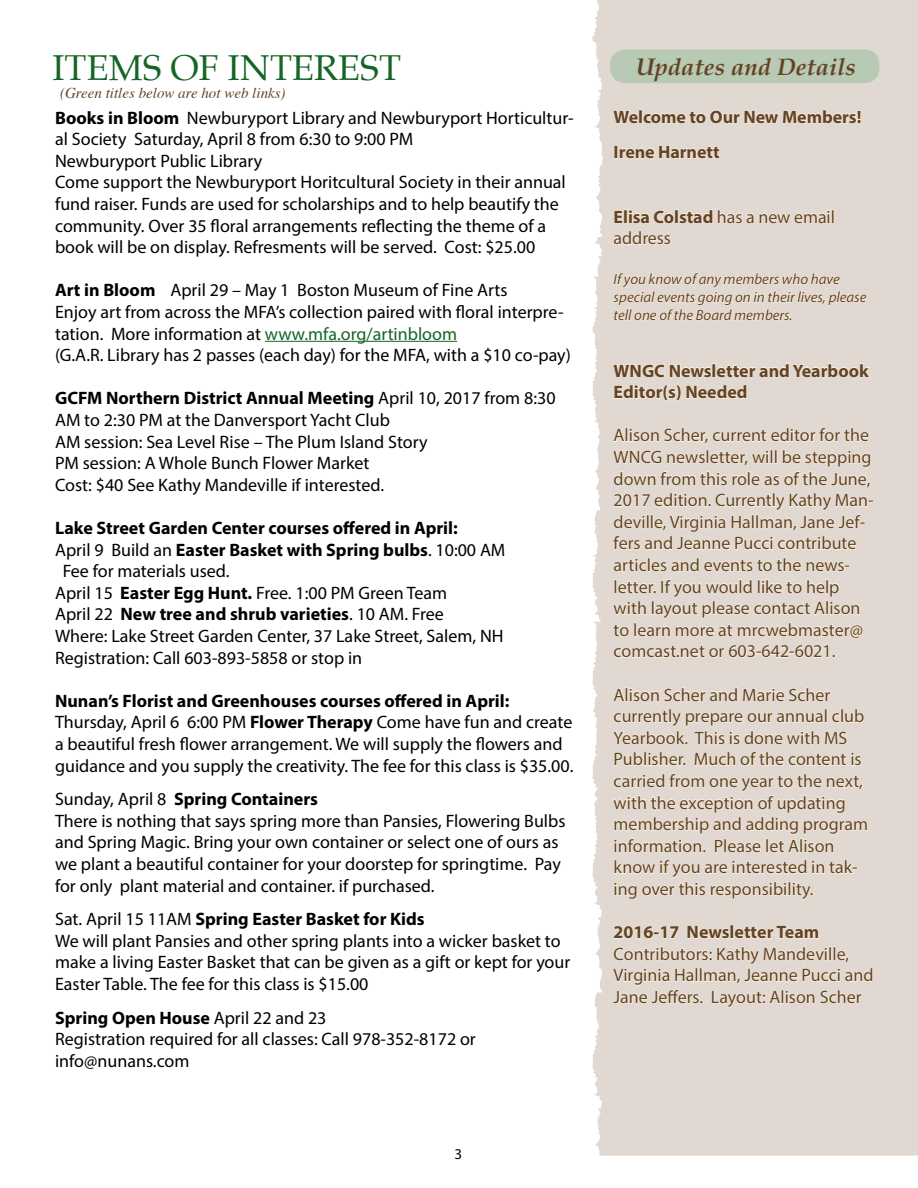
<style>
.page{position:relative;width:918px;height:1188px;background:#fff}
.page>*{position:absolute;margin:0;border:0;box-sizing:border-box;transform-origin:0 0}
.t1{font:36px "Palatino";color:#146526}
.t2{font:italic 700 24px "Palatino";color:#644426}
.t3{font:18px/21.6px "Myriad Pro";color:#000}
.t4{font:18px/21.6px "Myriad Pro";color:#644426}
.t5{font:700 18px "Myriad Pro";color:#000}
.t6{font:700 18px/35.1px "Myriad Pro";letter-spacing:-.005em;color:#644426}
.t7{font:italic 15px/18px "Myriad Pro";letter-spacing:-.005em;color:#644426}
.t8{font:italic 15px "Times";color:#644426}
.t9{font:15px "Myriad Pro";color:#000}
.s1{font-weight:700}
.s2{color:#146526}
.s3{font-weight:400}
</style>
<div class="page">
<div style="left:592px;top:0;width:326px;height:1156px;background:#e1d9d1"></div>
<div style="left:610px;top:49px;width:269px;height:34px;background:#b8cab3;border-radius:15px"></div>
<hr style="left:265px;top:341px;width:192px;height:1px;background:#146526">
<svg style="left:613px;top:102px;width:248px;height:37px;background:#e4dcd3"></svg>
<svg style="left:615px;top:145px;width:105px;height:29px;background:#e5ddd4"></svg>
<svg style="left:614px;top:209px;width:220px;height:36px;background:#e6ded4"></svg>
<svg style="left:613px;top:273px;width:254px;height:50px;background:#e8e0d6"></svg>
<svg style="left:613px;top:356px;width:257px;height:58px;background:#e4dcd3"></svg>
<svg style="left:613px;top:420px;width:260px;height:250px;background:#e6ded4"></svg>
<svg style="left:613px;top:685px;width:255px;height:223px;background:#e7dfd4"></svg>
<svg style="left:613px;top:924px;width:260px;height:92px;background:#e6ded4"></svg>
<h1 class="t1" style="left:52px;top:38px;width:350px">ITEMS OF INTEREST</h1>
<h2 class="t2" style="left:636px;top:47px;width:222px">Updates and Details</h2>
<p class="t3" style="left:55px;top:106px;width:520px"><span class="s1">Books in Bloom</span> Newburyport Library and Newburyport Horticultur&shy;al Society Saturday, April 8 from 6:30 to 9:00 PM<br>Newburyport Public Library<br>Come support the Newburyport Horitcultural Society in their annual fund raiser. Funds are used for scholarships and to help beautify the community. Over 35 floral arrangements reflecting the theme of a book will be on display. Refresments will be served. Cost: $25.00</p>
<p class="t3" style="left:55px;top:279px;width:517px"><span class="s1">Art in Bloom</span> April 29 – May 1 Boston Museum of Fine Arts<br>Enjoy art from across the MFA’s collection paired with floral interpre&shy;tation. More information at <span class="s2">www.mfa.org/artinbloom<br></span>(G.A.R. Library has 2 passes (each day) for the MFA, with a $10 co-pay)</p>
<p class="t3" style="left:55px;top:387px;width:502px"><span class="s1">GCFM Northern District Annual Meeting</span> April 10, 2017 from 8:30<br>AM to 2:30 PM at the Danversport Yacht Club<br>AM session: Sea Level Rise – The Plum Island Story<br>PM session: A Whole Bunch Flower Market<br>Cost: $40 See Kathy Mandeville if interested.</p>
<p class="t5" style="left:55px;top:516px;width:404px">Lake Street Garden Center courses offered in April:</p>
<p class="t5" style="left:55px;top:538px;width:452px"><span class="s3">April 9 Build an</span> Easter Basket with Spring bulbs<span class="s3">. 10:00 AM</span></p>
<p class="t3" style="left:63px;top:560px;width:168px">Fee for materials used.</p>
<p class="t3" style="left:55px;top:582px;width:394px">April 15 <span class="s1">Easter Egg Hunt.</span> Free. 1:00 PM Green Team</p>
<p class="t5" style="left:55px;top:603px;width:390px"><span class="s3">April 22</span> New tree and shrub varieties<span class="s3">. 10 AM. Free</span></p>
<p class="t3" style="left:55px;top:625px;width:450px">Where: Lake Street Garden Center, 37 Lake Street, Salem, NH</p>
<p class="t3" style="left:55px;top:646px;width:309px">Registration: Call 603-893-5858 or stop in</p>
<p class="t3" style="left:55px;top:690px;width:520px"><span class="s1">Nunan’s Florist and Greenhouses courses offered in April:<br></span>Thursday, April 6 6:00 PM <span class="s1">Flower Therapy</span> Come have fun and create a beautiful fresh flower arrangement. We will supply the flowers and guidance and you supply the creativity. The fee for this class is $35.00.</p>
<p class="t3" style="left:55px;top:788px;width:512px">Sunday, April 8 <span class="s1">Spring Containers<br></span>There is nothing that says spring more than Pansies, Flowering Bulbs and Spring Magic. Bring your own container or select one of ours as we plant a beautiful container for your doorstep for springtime. Pay for only plant material and container. if purchased.</p>
<p class="t3" style="left:55px;top:908px;width:517px">Sat. April 15 11AM <span class="s1">Spring Easter Basket for Kids<br></span>We will plant Pansies and other spring plants into a wicker basket to make a living Easter Basket that can be given as a gift or kept for your Easter Table. The fee for this class is $15.00</p>
<p class="t3" style="left:55px;top:1006px;width:422px"><span class="s1">Spring Open House</span> April 22 and 23<br>Registration required for all classes: Call 978-352-8172 or info@nunans.com</p>
<p class="t8" style="left:60px;top:80px;width:227px">(Green titles below are hot web links)</p>
<p class="t6" style="left:614px;top:99px;width:249px">Welcome to Our New Members!<br>Irene Harnett</p>
<p class="t4" style="left:614px;top:206px;width:223px"><span class="s1">Elisa Colstad</span> has a new email address</p>
<p class="t7" style="left:614px;top:270px;width:254px">If you know of any members who have special events going on in their lives, please tell one of the Board members.</p>
<p class="t6" style="left:614px;top:359px;width:257px;line-height:21.6px">WNGC Newsletter and Yearbook<br>Editor(s) Needed</p>
<p class="t4" style="left:614px;top:424px;width:262px">Alison Scher, current editor for the WNCG newsletter, will be stepping down from this role as of the June, 2017 edition. Currently Kathy Man&shy;deville, Virginia Hallman, Jane Jef&shy;fers and Jeanne Pucci contribute articles and events to the news&shy;letter. If you would like to help with layout please contact Alison to learn more at mrcwebmaster@ comcast.net or 603-642-6021.</p>
<p class="t4" style="left:614px;top:684px;width:256px">Alison Scher and Marie Scher currently prepare our annual club<br>Yearbook. This is done with MS<br>Publisher. Much of the content is carried from one year to the next, with the exception of updating membership and adding program information. Please let Alison know if you are interested in tak&shy;ing over this responsibility.</p>
<p class="t6" style="left:614px;top:914px;width:207px">2016-17 Newsletter Team</p>
<p class="t4" style="left:614px;top:943px;width:261px">Contributors: Kathy Mandeville,<br>Virginia Hallman, Jeanne Pucci and<br>Jane Jeffers. Layout: Alison Scher</p>
<p class="t9" style="left:454px;top:1145px;width:9px">3</p>
</div>
